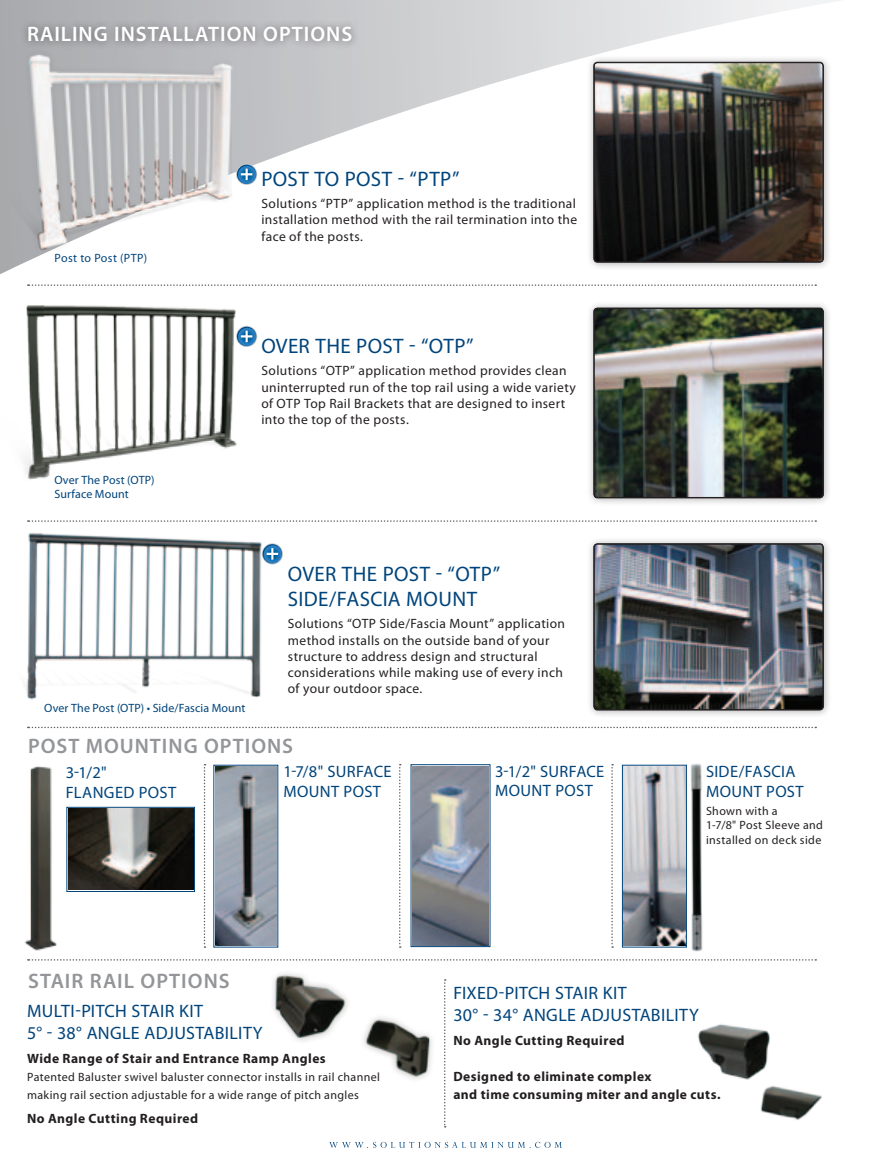
<style>
.page{position:relative;width:891px;height:1175px;background:#fff}
.page>*{position:absolute;margin:0;border:0;box-sizing:border-box;transform-origin:0 0}
.t1{font:21px/25.2px "Myriad Pro";letter-spacing:.02em;color:#00447b}
.t2{font:600 21px "Myriad Pro";letter-spacing:.045em;color:#939598}
.t3{font:600 21px "Myriad Pro";letter-spacing:.05em;color:#fff}
.t4{font:18px/21.6px "Myriad Pro";letter-spacing:.02em;color:#00447b}
.t5{font:16.5px/19.8px "Myriad Pro";letter-spacing:.02em;color:#00447b}
.t6{font:13.5px/16.2px "Myriad Pro";letter-spacing:.03em;color:#231f20}
.t7{font:700 13.5px/18px "Myriad Pro";letter-spacing:.035em;color:#231f20}
.t8{font:12px/14.4px "Myriad Pro";letter-spacing:.035em;color:#231f20}
.t9{font:12px/14.4px "Myriad Pro";letter-spacing:.01em;color:#00447b}
.t10{font:12px "Myriad Pro";letter-spacing:.03em;color:#00447b}
</style>
<div class="page">
<svg style="left:329px;top:1141px;width:233px;height:7px"></svg>
<svg style="left:0;top:0;width:840px;height:286px"></svg>
<div style="left:0;top:46px;width:232px;height:209px;background:#a7a9ab"></div>
<img style="left:8px;top:44px;width:238px;height:218px">
<img style="left:26px;top:520px;width:265px;height:209px">
<img style="left:0;top:276px;width:260px;height:204px">
<div style="left:586px;top:535px;width:246px;height:183px;background:#231f20;opacity:.4"></div>
<img style="left:594px;top:544px;width:229px;height:165px">
<div style="left:594px;top:544px;width:229px;height:165px;border:1px solid #231f20;border-radius:3px"></div>
<div style="left:586px;top:54px;width:246px;height:217px;background:#231f20;opacity:.4"></div>
<img style="left:594px;top:62px;width:229px;height:200px">
<div style="left:594px;top:63px;width:229px;height:199px;border:1px solid #231f20;border-radius:3px"></div>
<div style="left:586px;top:300px;width:246px;height:206px;background:#231f20;opacity:.4"></div>
<img style="left:594px;top:308px;width:229px;height:189px">
<div style="left:594px;top:308px;width:229px;height:189px;border:1px solid #231f20;border-radius:3px"></div>
<div style="left:21px;top:18px;width:338px;height:31px;background:#231f20;opacity:.5"></div>
<div style="left:268px;top:968px;width:83px;height:76px;background:#231f20;opacity:.3"></div>
<img style="left:268px;top:972px;width:79px;height:65px">
<img style="left:364px;top:1017px;width:68px;height:62px">
<svg style="left:444px;top:979px;width:2px;height:148px"></svg>
<svg style="left:28px;top:726px;width:788px;height:2px"></svg>
<svg style="left:28px;top:520px;width:788px;height:2px"></svg>
<svg style="left:28px;top:284px;width:788px;height:2px"></svg>
<svg style="left:28px;top:959px;width:788px;height:1px"></svg>
<img style="left:215px;top:766px;width:61px;height:179px">
<div style="left:411px;top:764px;width:80px;height:183px;border:1px solid #00447b"></div>
<img style="left:413px;top:766px;width:76px;height:179px">
<img style="left:690px;top:763px;width:13px;height:189px">
<div style="left:622px;top:764px;width:65px;height:183px;border:1px solid #00447b"></div>
<img style="left:624px;top:766px;width:61px;height:179px">
<img style="left:697px;top:1024px;width:73px;height:56px">
<img style="left:760px;top:1086px;width:62px;height:34px">
<svg style="left:611px;top:764px;width:2px;height:183px"></svg>
<svg style="left:399px;top:764px;width:2px;height:183px"></svg>
<svg style="left:204px;top:764px;width:2px;height:183px"></svg>
<img style="left:24px;top:766px;width:33px;height:185px">
<img style="left:68px;top:808px;width:125px;height:82px">
<div style="left:66px;top:806px;width:129px;height:86px;border:1px solid #00447b"></div>
<svg style="left:262px;top:543px;width:21px;height:21px"></svg>
<svg style="left:236px;top:326px;width:21px;height:21px"></svg>
<svg style="left:236px;top:164px;width:21px;height:21px"></svg>
<h1 class="t3" style="left:27px;top:21px;width:327px">RAILING INSTALLATION OPTIONS</h1>
<p class="t10" style="left:54px;top:251px;width:94px">Post to Post (PTP)</p>
<p class="t9" style="left:54px;top:472px;width:101px">Over The Post (OTP)<br>Surface Mount</p>
<h1 class="t1" style="left:261px;top:166px;width:200px">Post To Post - “PTP”</h1>
<p class="t6" style="left:261px;top:195px;width:317px;text-align:justify">Solutions “PTP” application method is the traditional installation method with the rail termination into the face of the posts.</p>
<h1 class="t1" style="left:261px;top:333px;width:214px">over the Post - “OTP”</h1>
<p class="t6" style="left:261px;top:362px;width:316px">Solutions “OTP” application method provides clean uninterrupted run of the top rail using a wide variety of OTP Top Rail Brackets that are designed to insert into the top of the posts.</p>
<h1 class="t1" style="left:288px;top:561px;width:214px">over the Post - “OTP”<br>Side/fascia Mount</h1>
<p class="t6" style="left:288px;top:615px;width:279px">Solutions “OTP Side/Fascia Mount” application method installs on the outside band of your structure to address design and structural considerations while making use of every inch of your outdoor space.</p>
<p class="t9" style="left:44px;top:700px;width:203px">Over The Post (OTP) • Side/Fascia Mount</p>
<h1 class="t2" style="left:28px;top:732px;width:266px">POST MOUNTING OPTIONS</h1>
<p class="t5" style="left:66px;top:762px;width:93px">3-1/2"<br>Flanged POST</p>
<p class="t5" style="left:283px;top:761px;width:110px">1-7/8" Surface<br>Mount Post</p>
<p class="t5" style="left:495px;top:761px;width:111px">3-1/2" Surface<br>Mount Post</p>
<p class="t5" style="left:706px;top:761px;width:97px">Side/Fascia<br>Mount Post</p>
<p class="t8" style="left:706px;top:803px;width:119px">Shown with a<br>1-7/8" Post Sleeve and installed on deck side</p>
<h1 class="t2" style="left:28px;top:967px;width:203px">STAIR RAIL OPTIONS</h1>
<h2 class="t4" style="left:27px;top:1000px;width:236px">Multi-Pitch Stair Kit<br>5° - 38° Angle Adjustability</h2>
<p class="t7" style="left:27px;top:1048px;width:300px">Wide Range of Stair and Entrance Ramp Angles</p>
<p class="t8" style="left:27px;top:1067px;width:355px;line-height:18px">Patented Baluster swivel baluster connector installs in rail channel making rail section adjustable for a wide range of pitch angles</p>
<p class="t7" style="left:27px;top:1108px;width:173px">No Angle Cutting Required</p>
<h2 class="t4" style="left:453px;top:981px;width:246px">Fixed-Pitch Stair Kit<br>30° - 34° Angle Adjustability</h2>
<p class="t7" style="left:453px;top:1030px;width:173px">No Angle Cutting Required</p>
<p class="t7" style="left:453px;top:1066px;width:269px">Designed to eliminate complex<br>and time consuming miter and angle cuts.</p>
</div>
